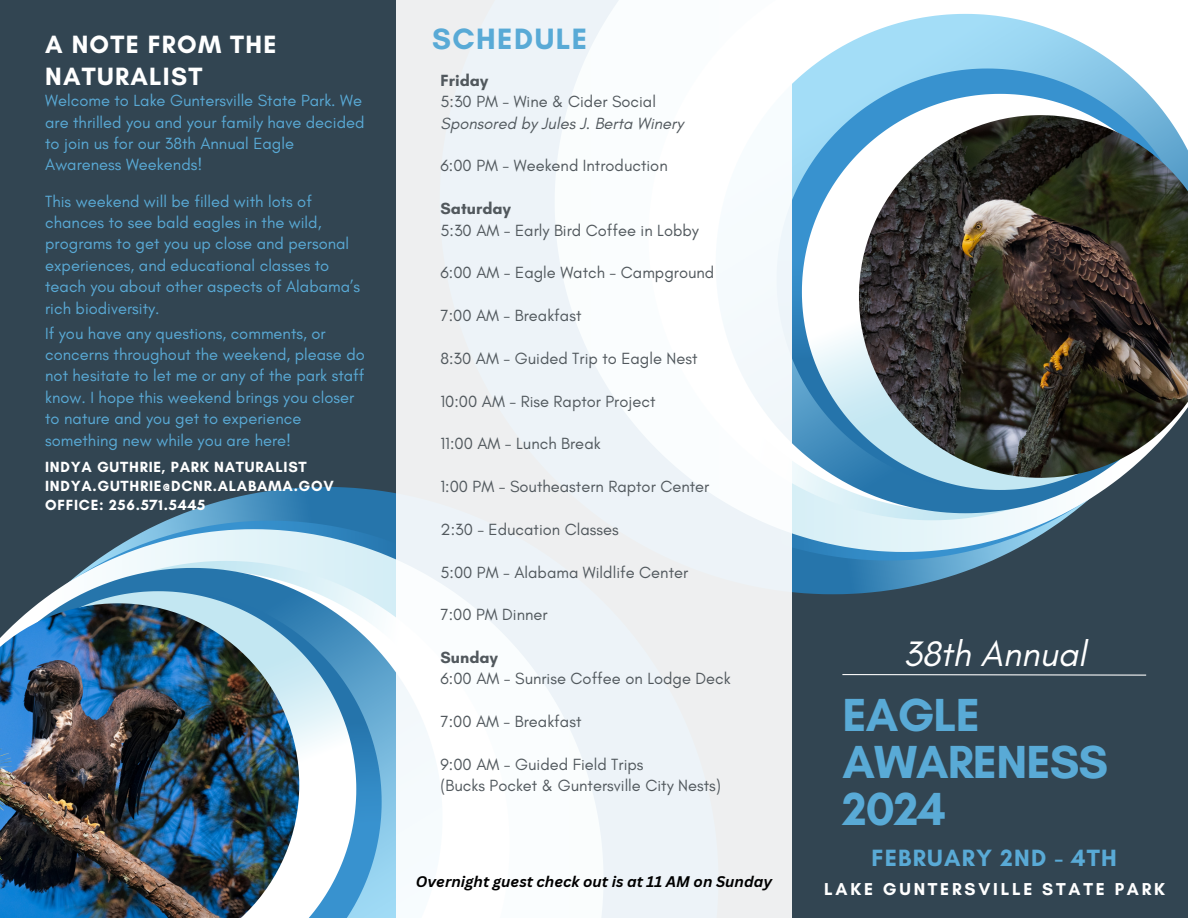
<style>
.page{position:relative;width:1188px;height:918px;background:#324552}
.page>*{position:absolute;margin:0;border:0;box-sizing:border-box;transform-origin:0 0}
.t1{font:700 47.25px/47.2px "Glacial Indifference";letter-spacing:-.02em;color:#59aad6}
.t2{font:italic 36px "Glacial Indifference";color:#fff}
.t3{font:700 30px "Glacial Indifference";letter-spacing:.05em;color:#59aad6}
.t4{font:700 25.5px/32.7px "Glacial Indifference";letter-spacing:.05em;color:#fff}
.t5{font:700 24px "Glacial Indifference";letter-spacing:.05em;color:#59aad6}
.t6{font:700 17.55px "Glacial Indifference";letter-spacing:.155em;color:#fff}
.t7{font:16.5px/21.3px "Glacial Indifference";color:#59aad6}
.t8{font:16.5px "Glacial Indifference";color:#51585d}
.t9{font:italic 16.5px "Glacial Indifference";color:#51585d}
.t10{font:700 16.5px "Glacial Indifference";color:#51585d}
.t11{font:700 15px "Glacial Indifference";letter-spacing:.05em;color:#fff}
.t12{font:italic 700 15px "Canva Sans";color:#000}
</style>
<div class="page">
<svg style="left:792px;top:0;width:396px;height:595px"></svg>
<svg style="left:792px;top:14px;width:396px;height:499px"></svg>
<svg style="left:792px;top:69px;width:396px;height:421px"></svg>
<svg style="left:802px;top:94px;width:386px;height:396px"></svg>
<svg style="left:86px;top:487px;width:310px;height:81px"></svg>
<svg style="left:55px;top:568px;width:341px;height:350px"></svg>
<svg style="left:356px;top:591px;width:26px;height:327px"></svg>
<svg style="left:39px;top:591px;width:317px;height:327px"></svg>
<div style="left:396px;top:0;width:396px;height:918px;background:linear-gradient(to right,#f1f5f8,#f5f8fa)"></div>
<svg style="left:842px;top:674px;width:305px;height:2px"></svg>
<img style="left:859px;top:115px;width:329px;height:363px">
<img style="left:0;top:603px;width:299px;height:315px">
<p class="t4" style="left:45px;top:27px;width:233px">A NOTE FROM THE<br>NATURALIST</p>
<p class="t7" style="left:45px;top:90px;width:321px">Welcome to Lake Guntersville State Park. We are thrilled you and your family have decided to join us for our 38th Annual Eagle Awareness Weekends!</p>
<p class="t7" style="left:45px;top:190px;width:317px">This weekend will be filled with lots of chances to see bald eagles in the wild, programs to get you up close and personal experiences, and educational classes to teach you about other aspects of Alabama’s rich biodiversity.</p>
<p class="t7" style="left:45px;top:322px;width:321px">If you have any questions, comments, or concerns throughout the weekend, please do not hesitate to let me or any of the park staff know. I hope this weekend brings you closer to nature and you get to experience something new while you are here!</p>
<p class="t11" style="left:45px;top:458px;width:263px">INDYA GUTHRIE, PARK NATURALIST</p>
<p class="t11" style="left:45px;top:477px;width:290px">INDYA.GUTHRIE@DCNR.ALABAMA.GOV</p>
<p class="t11" style="left:45px;top:496px;width:162px">OFFICE: 256.571.5445</p>
<p class="t3" style="left:432px;top:21px;width:157px">SCHEDULE</p>
<p class="t10" style="left:441px;top:70px;width:49px">Friday</p>
<p class="t8" style="left:441px;top:92px;width:217px">5:30 PM - Wine &amp; Cider Social</p>
<p class="t9" style="left:441px;top:113px;width:244px">Sponsored by Jules J. Berta Winery</p>
<p class="t8" style="left:441px;top:156px;width:229px">6:00 PM - Weekend Introduction</p>
<p class="t10" style="left:441px;top:199px;width:72px">Saturday</p>
<p class="t8" style="left:441px;top:220px;width:260px">5:30 AM - Early Bird Coffee in Lobby</p>
<p class="t8" style="left:441px;top:263px;width:275px">6:00 AM - Eagle Watch - Campground</p>
<p class="t8" style="left:441px;top:305px;width:142px">7:00 AM - Breakfast</p>
<p class="t8" style="left:441px;top:348px;width:259px">8:30 AM - Guided Trip to Eagle Nest</p>
<p class="t8" style="left:441px;top:391px;width:216px">10:00 AM - Rise Raptor Project</p>
<p class="t8" style="left:441px;top:434px;width:162px">11:00 AM - Lunch Break</p>
<p class="t8" style="left:441px;top:476px;width:270px">1:00 PM - Southeastern Raptor Center</p>
<p class="t8" style="left:441px;top:519px;width:180px">2:30 - Education Classes</p>
<p class="t8" style="left:441px;top:562px;width:249px">5:00 PM - Alabama Wildlife Center</p>
<p class="t8" style="left:441px;top:605px;width:109px">7:00 PM Dinner</p>
<p class="t10" style="left:441px;top:647px;width:59px">Sunday</p>
<p class="t8" style="left:441px;top:669px;width:292px">6:00 AM - Sunrise Coffee on Lodge Deck</p>
<p class="t8" style="left:441px;top:712px;width:142px">7:00 AM - Breakfast</p>
<p class="t8" style="left:441px;top:754px;width:205px">9:00 AM - Guided Field Trips</p>
<p class="t8" style="left:441px;top:776px;width:282px">(Bucks Pocket &amp; Guntersville City Nests)</p>
<p class="t12" style="left:416px;top:871px;width:358px">Overnight guest check out is at 11 AM on Sunday</p>
<p class="t2" style="left:903px;top:631px;width:185px">38th Annual</p>
<p class="t1" style="left:842px;top:691px;width:267px">EAGLE<br>AWARENESS<br>2024</p>
<p class="t5" style="left:871px;top:843px;width:247px">FEBRUARY 2ND - 4TH</p>
<p class="t6" style="left:824px;top:879px;width:342px">LAKE GUNTERSVILLE STATE PARK</p>
</div>
